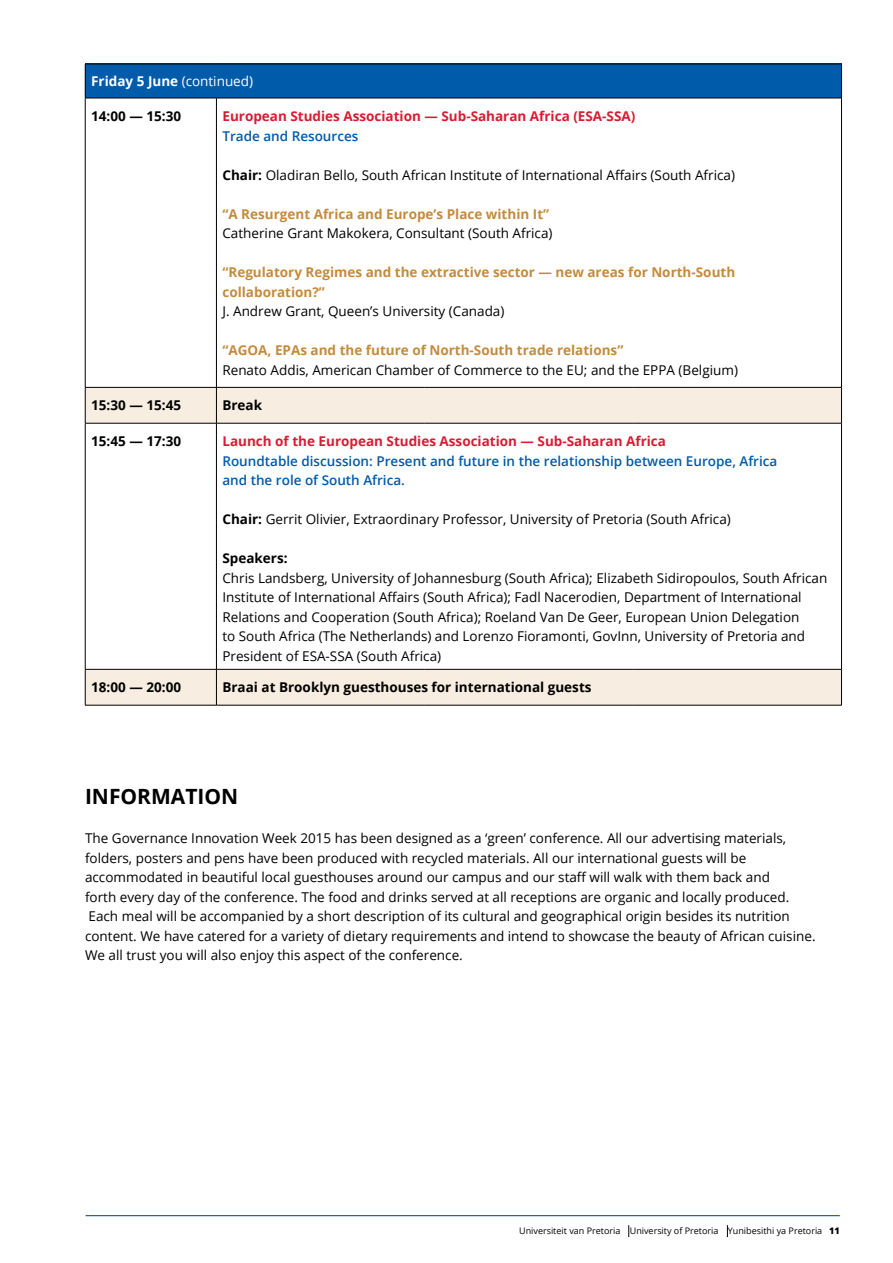
<style>
.page{position:relative;width:893px;height:1263px;background:#fff}
.page>*{position:absolute;margin:0;border:0;box-sizing:border-box;transform-origin:0 0}
.t1{font:700 21px "Open Sans";color:#000}
.t2{font:13.5px/19.5px "Open Sans";color:#000}
.t3{font:700 13.5px/19.5px "Open Sans";color:#c48b3b}
.t4{font:600 13.5px/19.5px "Open Sans";color:#005baa}
.t5{font:700 13.5px "Open Sans";color:#d71c33}
.t6{font:700 13.5px "Open Sans";color:#000}
.t7{font:700 13.5px "Open Sans";color:#fff}
.t8{font:9px "Open Sans";color:#000}
.s1{font-weight:400}
.s2{font-weight:700}
.s3{font-weight:800}
</style>
<div class="page">
<hr style="left:86px;top:1215px;width:754px;height:1px;background:#005baa">
<svg style="left:628px;top:1225px;width:1px;height:12px"></svg>
<svg style="left:727px;top:1225px;width:1px;height:12px"></svg>
<div style="left:85px;top:64px;width:756px;height:34px;background:#005baa"></div>
<svg style="left:86px;top:388px;width:755px;height:317px"></svg>
<hr style="left:85px;top:64px;width:131px;height:1px;background:#000">
<hr style="left:85px;top:64px;width:1px;height:34px;background:#000">
<hr style="left:216px;top:64px;width:209px;height:1px;background:#000">
<hr style="left:425px;top:64px;width:104px;height:1px;background:#000">
<hr style="left:529px;top:64px;width:104px;height:1px;background:#000">
<hr style="left:633px;top:64px;width:209px;height:1px;background:#000">
<hr style="left:841px;top:64px;width:1px;height:34px;background:#000">
<hr style="left:85px;top:98px;width:1px;height:289px;background:#000">
<hr style="left:216px;top:98px;width:1px;height:289px;background:#000">
<hr style="left:841px;top:98px;width:1px;height:289px;background:#000">
<hr style="left:85px;top:423px;width:1px;height:246px;background:#000">
<hr style="left:216px;top:423px;width:1px;height:246px;background:#000">
<hr style="left:841px;top:423px;width:1px;height:246px;background:#000">
<hr style="left:85px;top:98px;width:131px;height:1px;background:#000">
<hr style="left:216px;top:98px;width:209px;height:1px;background:#000">
<hr style="left:425px;top:98px;width:104px;height:1px;background:#000">
<hr style="left:529px;top:98px;width:104px;height:1px;background:#000">
<hr style="left:633px;top:98px;width:209px;height:1px;background:#000">
<hr style="left:85px;top:387px;width:131px;height:1px;background:#000">
<hr style="left:85px;top:388px;width:1px;height:35px;background:#000">
<hr style="left:85px;top:423px;width:131px;height:1px;background:#000">
<hr style="left:216px;top:387px;width:209px;height:1px;background:#000">
<hr style="left:216px;top:388px;width:1px;height:35px;background:#000">
<hr style="left:425px;top:387px;width:104px;height:1px;background:#000">
<hr style="left:529px;top:387px;width:104px;height:1px;background:#000">
<hr style="left:633px;top:387px;width:209px;height:1px;background:#000">
<hr style="left:841px;top:388px;width:1px;height:35px;background:#000">
<hr style="left:216px;top:423px;width:209px;height:1px;background:#000">
<hr style="left:425px;top:423px;width:104px;height:1px;background:#000">
<hr style="left:529px;top:423px;width:104px;height:1px;background:#000">
<hr style="left:633px;top:423px;width:209px;height:1px;background:#000">
<hr style="left:85px;top:669px;width:131px;height:1px;background:#000">
<hr style="left:85px;top:669px;width:1px;height:36px;background:#000">
<hr style="left:85px;top:705px;width:131px;height:1px;background:#000">
<hr style="left:216px;top:669px;width:209px;height:1px;background:#000">
<hr style="left:216px;top:669px;width:1px;height:36px;background:#000">
<hr style="left:425px;top:669px;width:104px;height:1px;background:#000">
<hr style="left:529px;top:669px;width:104px;height:1px;background:#000">
<hr style="left:633px;top:669px;width:209px;height:1px;background:#000">
<hr style="left:841px;top:669px;width:1px;height:36px;background:#000">
<hr style="left:216px;top:705px;width:209px;height:1px;background:#000">
<hr style="left:425px;top:705px;width:104px;height:1px;background:#000">
<hr style="left:529px;top:705px;width:104px;height:1px;background:#000">
<hr style="left:633px;top:705px;width:209px;height:1px;background:#000">
<p class="t7" style="left:91px;top:72px;width:163px">Friday 5 June <span class="s1">(continued)</span></p>
<p class="t6" style="left:91px;top:107px;width:91px">14:00 — 15:30</p>
<p class="t5" style="left:222px;top:107px;width:414px">European Studies Association — Sub-Saharan Africa (ESA-SSA)</p>
<p class="t4" style="left:222px;top:126px;width:137px">Trade and Resources</p>
<p class="t2" style="left:222px;top:165px;width:514px"><span class="s2">Chair:</span> Oladiran Bello, South African Institute of International Affairs (South Africa)</p>
<p class="t3" style="left:222px;top:204px;width:328px">“A Resurgent Africa and Europe’s Place within It”</p>
<p class="t2" style="left:222px;top:223px;width:332px">Catherine Grant Makokera, Consultant (South Africa)</p>
<p class="t3" style="left:222px;top:262px;width:514px">“Regulatory Regimes and the extractive sector — new areas for North-South collaboration?”</p>
<p class="t2" style="left:222px;top:301px;width:284px">J. Andrew Grant, Queen’s University (Canada)</p>
<p class="t3" style="left:222px;top:340px;width:402px">“AGOA, EPAs and the future of North-South trade relations”</p>
<p class="t2" style="left:222px;top:360px;width:517px">Renato Addis, American Chamber of Commerce to the EU; and the EPPA (Belgium)</p>
<p class="t6" style="left:91px;top:396px;width:91px">15:30 — 15:45</p>
<p class="t6" style="left:222px;top:396px;width:41px">Break</p>
<p class="t6" style="left:91px;top:432px;width:91px">15:45 — 17:30</p>
<p class="t5" style="left:222px;top:432px;width:445px">Launch of the European Studies Association — Sub-Saharan Africa</p>
<p class="t4" style="left:222px;top:451px;width:556px">Roundtable discussion: Present and future in the relationship between Europe, Africa and the role of South Africa.</p>
<p class="t2" style="left:222px;top:509px;width:510px"><span class="s2">Chair:</span> Gerrit Olivier, Extraordinary Professor, University of Pretoria (South Africa)</p>
<p class="t6" style="left:222px;top:549px;width:67px">Speakers:</p>
<p class="t2" style="left:222px;top:568px;width:606px">Chris Landsberg, University of Johannesburg (South Africa); Elizabeth Sidiropoulos, South African Institute of International Affairs (South Africa); Fadl Nacerodien, Department of International Relations and Cooperation (South Africa); Roeland Van De Geer, European Union Delegation<br>to South Africa (The Netherlands) and Lorenzo Fioramonti, GovInn, University of Pretoria and President of ESA-SSA (South Africa)</p>
<p class="t6" style="left:91px;top:678px;width:91px">18:00 — 20:00</p>
<p class="t6" style="left:222px;top:678px;width:371px">Braai at Brooklyn guesthouses for international guests</p>
<h1 class="t1" style="left:85px;top:782px;width:155px">INFORMATION</h1>
<p class="t2" style="left:85px;top:828px;width:732px">The Governance Innovation Week 2015 has been designed as a ‘green’ conference. All our advertising materials, folders, posters and pens have been produced with recycled materials. All our international guests will be accommodated in beautiful local guesthouses around our campus and our staff will walk with them back and<br>forth every day of the conference. The food and drinks served at all receptions are organic and locally produced.<br>Each meal will be accompanied by a short description of its cultural and geographical origin besides its nutrition content. We have catered for a variety of dietary requirements and intend to showcase the beauty of African cuisine.<br>We all trust you will also enjoy this aspect of the conference.</p>
<p class="t8" style="left:519px;top:1224px;width:322px">Universiteit van Pretoria University of Pretoria Yunibesithi ya Pretoria <span class="s3">11</span></p>
</div>
